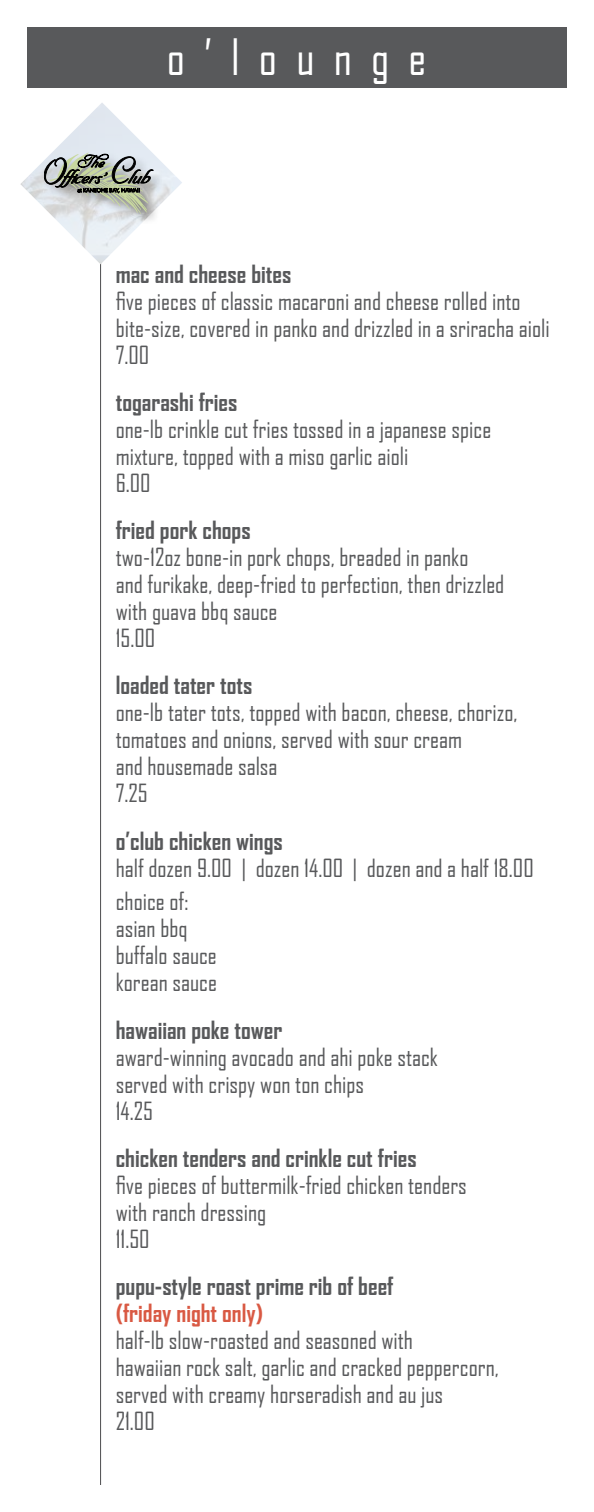
<style>
.page{position:relative;width:594px;height:1512px;background:#fff}
.page>*{position:absolute;margin:0;border:0;box-sizing:border-box;transform-origin:0 0}
.t1{font:48px "Agency FB";letter-spacing:.4em;color:#fff}
.t2{font:24px/27px "Agency FB";color:#58595b}
.t3{font:700 24px "Agency FB";color:#58595b}
.t4{font:700 24px "Agency FB";color:#d95943}
</style>
<div class="page">
<div style="left:27px;top:27px;width:540px;height:61px;background:#58595b"></div>
<hr style="left:100px;top:259px;width:1px;height:1226px;background:#4d4d4f">
<svg style="left:20px;top:103px;width:162px;height:161px"></svg>
<h1 class="t1" style="left:167px;top:28px;width:261px">o’lounge</h1>
<p class="t3" style="left:116px;top:259px;width:177px">mac and cheese bites</p>
<p class="t2" style="left:116px;top:287px;width:436px">five pieces of classic macaroni and cheese rolled into bite-size, covered in panko and drizzled in a sriracha aioli<br>7.00</p>
<p class="t3" style="left:116px;top:387px;width:123px">togarashi fries</p>
<p class="t2" style="left:116px;top:415px;width:377px">one-lb crinkle cut fries tossed in a japanese spice mixture, topped with a miso garlic aioli<br>6.00</p>
<p class="t3" style="left:116px;top:515px;width:136px">fried pork chops</p>
<p class="t2" style="left:116px;top:543px;width:390px">two-12oz bone-in pork chops, breaded in panko<br>and furikake, deep-fried to perfection, then drizzled with guava bbq sauce<br>15.00</p>
<p class="t3" style="left:116px;top:671px;width:138px">loaded tater tots</p>
<p class="t2" style="left:116px;top:699px;width:403px">one-lb tater tots, topped with bacon, cheese, chorizo, tomatoes and onions, served with sour cream<br>and housemade salsa<br>7.25</p>
<p class="t3" style="left:116px;top:826px;width:169px">o’club chicken wings</p>
<p class="t2" style="left:116px;top:850px;width:420px;line-height:33.8px">half dozen 9.00 | dozen 14.00 | dozen and a half 18.00 choice of:</p>
<p class="t2" style="left:116px;top:915px;width:103px">asian bbq buffalo sauce korean sauce</p>
<p class="t3" style="left:116px;top:1015px;width:168px">hawaiian poke tower</p>
<p class="t2" style="left:116px;top:1043px;width:324px">award-winning avocado and ahi poke stack served with crispy won ton chips<br>14.25</p>
<p class="t3" style="left:116px;top:1143px;width:302px">chicken tenders and crinkle cut fries</p>
<p class="t2" style="left:116px;top:1171px;width:353px">five pieces of buttermilk-fried chicken tenders with ranch dressing<br>11.50</p>
<p class="t3" style="left:116px;top:1271px;width:279px">pupu-style roast prime rib of beef</p>
<p class="t4" style="left:116px;top:1298px;width:149px">(friday night only)</p>
<p class="t2" style="left:116px;top:1326px;width:385px">half-lb slow-roasted and seasoned with<br>hawaiian rock salt, garlic and cracked peppercorn, served with creamy horseradish and au jus<br>21.00</p>
</div>
